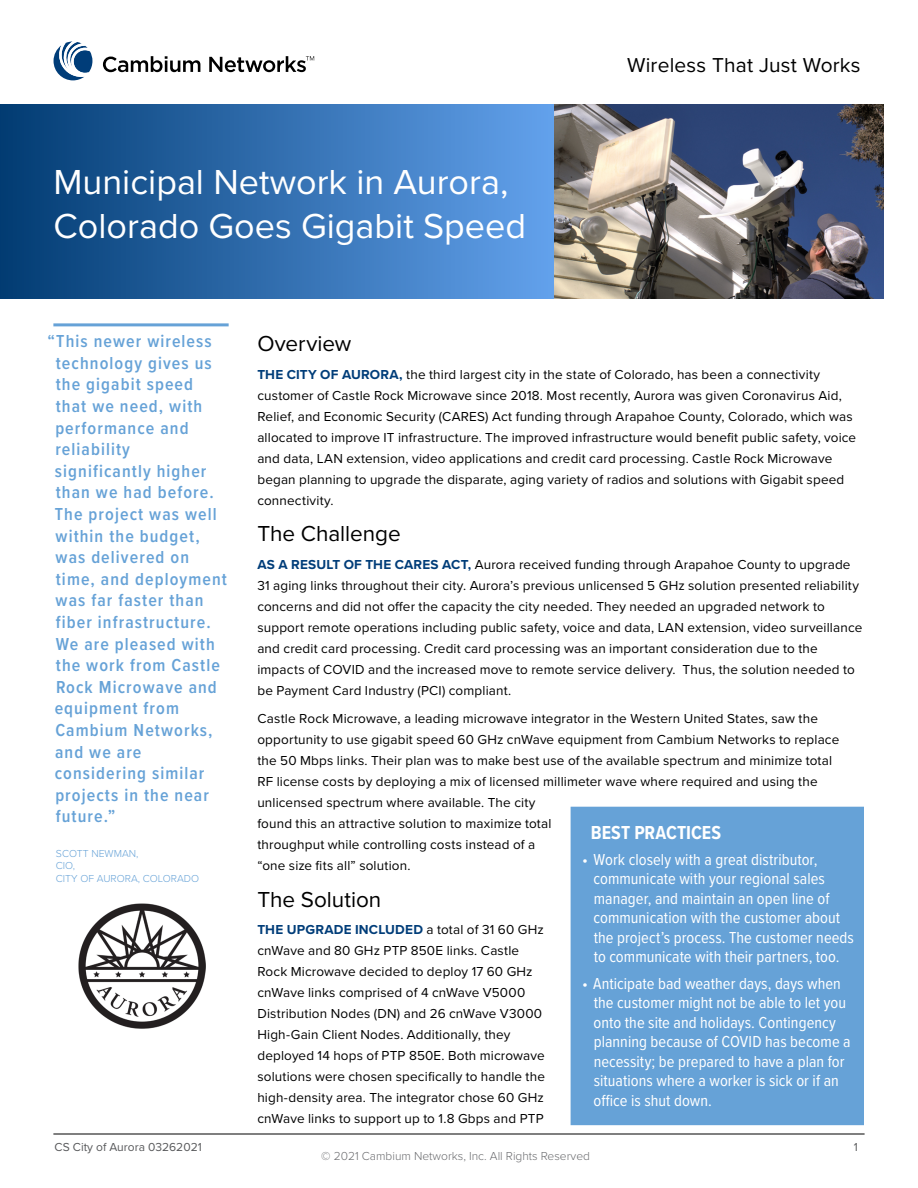
<style>
.page{position:relative;width:918px;height:1188px;background:#fff}
.page>*{position:absolute;margin:0;border:0;box-sizing:border-box;transform-origin:0 0}
.t1{font:36px/43.2px "Proxima Nova";color:#fff}
.t2{font:22.5px "Proxima Nova";letter-spacing:-.005em;color:#000}
.t3{font:20.85px "Proxima Nova";letter-spacing:.01em;color:#000}
.t4{font:700 19.5px "Proxima Nova Cond";letter-spacing:.005em;color:#fff}
.t5{font:600 18px/21.6px "Proxima Nova Cond";letter-spacing:.06em;color:#66a2d7}
.t6{font:16.5px/19.5px "Proxima Nova Cond";color:#fff}
.t7{font:13.5px/21px "Proxima Nova";letter-spacing:.01em;color:#000}
.t8{font:300 12px "Proxima Nova";color:#6b6c6f}
.t9{font:12px "Proxima Nova";color:#58595b}
.t10{font:300 10.5px/12.6px "Proxima Nova";color:#66a2d7}
.s1{font-weight:700;color:#003d79}
</style>
<div class="page">
<div style="left:0;top:105px;width:563px;height:194px;background:linear-gradient(to right,#013b72,#64a3ee)"></div>
<svg style="left:103px;top:56px;width:97px;height:16px"></svg>
<svg style="left:209px;top:56px;width:105px;height:16px"></svg>
<svg style="left:54px;top:41px;width:38px;height:39px"></svg>
<img style="left:554px;top:105px;width:329px;height:194px">
<hr style="left:53px;top:1134px;width:812px;height:1px;background:#000">
<hr style="left:53px;top:323px;width:176px;height:3px;background:#66a2d7">
<img style="left:78px;top:903px;width:127px;height:126px">
<div style="left:571px;top:807px;width:293px;height:318px;background:#66a2d7"></div>
<h1 class="t1" style="left:54px;top:159px;width:474px">Municipal Network in Aurora,<br>Colorado Goes Gigabit Speed</h1>
<h3 class="t3" style="left:627px;top:49px;width:235px">Wireless That Just Works</h3>
<p class="t5" style="left:55px;top:330px;width:174px;text-indent:-7px">“This newer wireless technology gives us the gigabit speed that we need, with performance and reliability significantly higher than we had before.<br>The project was well within the budget, was delivered on time, and deployment was far faster than fiber infrastructure.<br>We are pleased with the work from Castle<br>Rock Microwave and equipment from<br>Cambium Networks, and we are considering similar projects in the near future.”</p>
<p class="t10" style="left:56px;top:846px;width:145px">SCOTT NEWMAN,<br>CIO,<br>CITY OF AURORA, COLORADO</p>
<h2 class="t2" style="left:257px;top:327px;width:96px">Overview</h2>
<p class="t7" style="left:257px;top:363px;width:600px"><span class="s1">THE CITY OF AURORA,</span> the third largest city in the state of Colorado, has been a connectivity customer of Castle Rock Microwave since 2018. Most recently, Aurora was given Coronavirus Aid, Relief, and Economic Security (CARES) Act funding through Arapahoe County, Colorado, which was allocated to improve IT infrastructure. The improved infrastructure would benefit public safety, voice and data, LAN extension, video applications and credit card processing. Castle Rock Microwave began planning to upgrade the disparate, aging variety of radios and solutions with Gigabit speed connectivity.</p>
<h2 class="t2" style="left:257px;top:517px;width:145px">The Challenge</h2>
<p class="t7" style="left:257px;top:554px;width:606px"><span class="s1">AS A RESULT OF THE CARES ACT,</span> Aurora received funding through Arapahoe County to upgrade 31 aging links throughout their city. Aurora’s previous unlicensed 5 GHz solution presented reliability concerns and did not offer the capacity the city needed. They needed an upgraded network to support remote operations including public safety, voice and data, LAN extension, video surveillance and credit card processing. Credit card processing was an important consideration due to the impacts of COVID and the increased move to remote service delivery. Thus, the solution needed to be Payment Card Industry (PCI) compliant.</p>
<p class="t7" style="left:257px;top:707px;width:583px">Castle Rock Microwave, a leading microwave integrator in the Western United States, saw the opportunity to use gigabit speed 60 GHz cnWave equipment from Cambium Networks to replace the 50 Mbps links. Their plan was to make best use of the available spectrum and minimize total RF license costs by deploying a mix of licensed millimeter wave where required and using the unlicensed spectrum where available. The city<br>found this an attractive solution to maximize total<br>throughput while controlling costs instead of a<br>“one size fits all” solution.</p>
<h2 class="t2" style="left:257px;top:882px;width:125px">The Solution</h2>
<p class="t7" style="left:257px;top:919px;width:289px"><span class="s1">THE UPGRADE INCLUDED</span> a total of 31 60 GHz cnWave and 80 GHz PTP 850E links. Castle Rock Microwave decided to deploy 17 60 GHz cnWave links comprised of 4 cnWave V5000<br>Distribution Nodes (DN) and 26 cnWave V3000<br>High-Gain Client Nodes. Additionally, they deployed 14 hops of PTP 850E. Both microwave solutions were chosen specifically to handle the high-density area. The integrator chose 60 GHz cnWave links to support up to 1.8 Gbps and PTP</p>
<h3 class="t4" style="left:591px;top:818px;width:132px">BEST PRACTICES</h3>
<p class="t6" style="left:594px;top:849px;width:262px;text-indent:-12px">• Work closely with a great distributor, communicate with your regional sales manager, and maintain an open line of communication with the customer about the project’s process. The customer needs to communicate with their partners, too.</p>
<p class="t6" style="left:594px;top:973px;width:259px;text-indent:-12px">• Anticipate bad weather days, days when the customer might not be able to let you onto the site and holidays. Contingency planning because of COVID has become a necessity; be prepared to have a plan for situations where a worker is sick or if an office is shut down.</p>
<p class="t9" style="left:55px;top:1138px;width:149px">CS City of Aurora 03262021</p>
<p class="t9" style="left:854px;top:1138px;width:6px">1</p>
<p class="t8" style="left:321px;top:1147px;width:270px">© 2021 Cambium Networks, Inc. All Rights Reserved</p>
</div>
